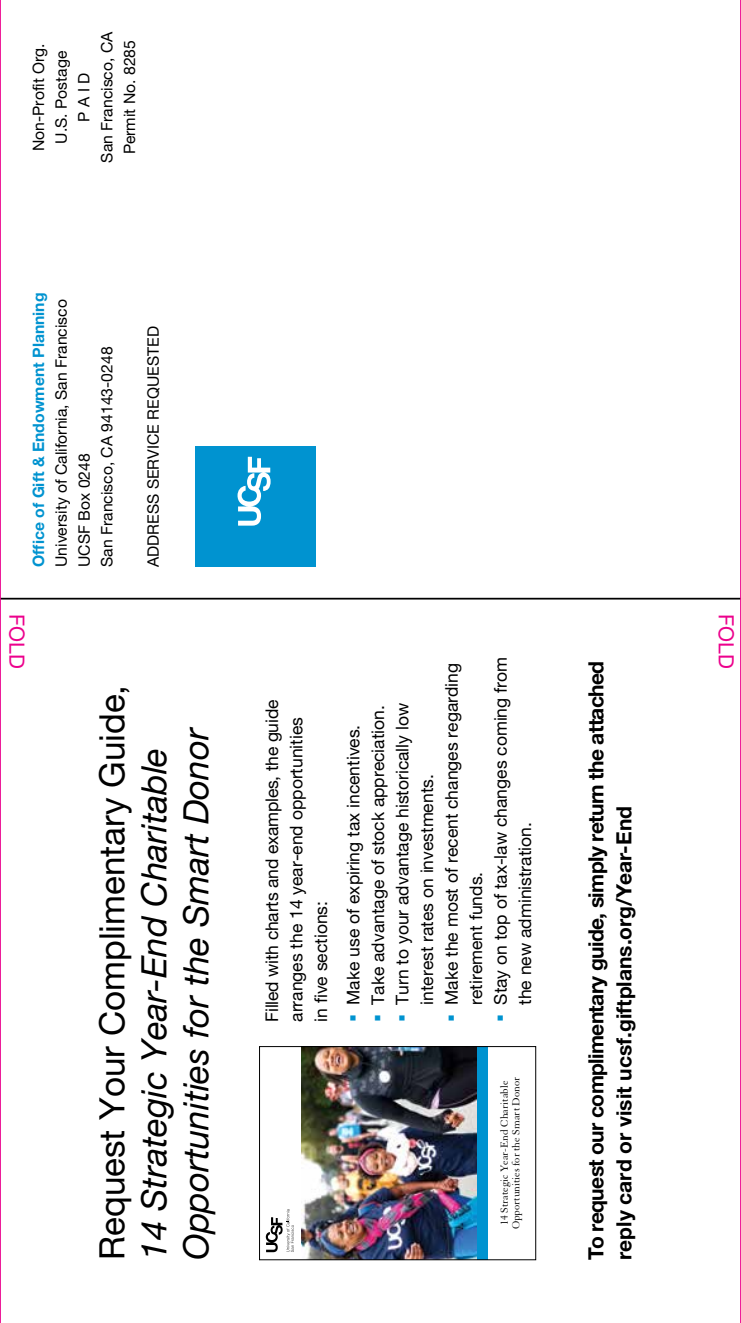
<style>
.page{position:relative;width:741px;height:1323px;background:#fff}
.page>*{position:absolute;margin:0;border:0;box-sizing:border-box;transform-origin:0 0}
.t1{font:italic 35px/42px "Helvetica Neue";letter-spacing:-.005em;color:#000}
.t2{font:35px "Helvetica Neue";color:#000}
.t3{font:700 21px/28px "Helvetica Neue";letter-spacing:-.03em;color:#000}
.t4{font:21px "Helvetica Neue";color:#ec008c}
.t5{font:17.5px/24.5px "Helvetica Neue";color:#000}
.t6{font:15.75px/22.8px "Helvetica Neue";color:#000}
.t7{font:700 15.75px "Helvetica Neue";color:#0093d0}
.t8{font:11.2px/11.9px "Granjon";color:#000;text-align:center}
.s1{color:#0093d0}
</style>
<div class="page">
<hr style="left:0;top:598px;width:740px;height:2px;background:#000">
<div style="left:476px;top:1047px;width:11px;height:213px;background:#0093d0"></div>
<svg style="left:266px;top:1209px;width:28px;height:43px"></svg>
<img style="left:302px;top:1048px;width:174px;height:210px">
<div style="left:259px;top:1046px;width:276px;height:214px;border:1px solid #000"></div>
<div style="left:195px;top:447px;width:120px;height:120px;background:#0093d0"></div>
<svg style="left:237px;top:457px;width:33px;height:69px"></svg>
<hr style="left:0;top:0;width:1px;height:1323px;background:#ec008c">
<hr style="left:739px;top:0;width:1px;height:1323px;background:#ec008c">
<p class="t6" style="left:27px;top:163px;width:133px;text-align:center;rotate:-90deg">Non-Profit Org.<br>U.S. Postage<br>P A I D<br>San Francisco, CA<br>Permit No. 8285</p>
<p class="t7" style="left:29px;top:567px;width:276px;rotate:-90deg">Office of Gift &amp; Endowment Planning</p>
<p class="t6" style="left:50px;top:567px;width:269px;rotate:-90deg">University of California, San Francisco<br>UCSF Box 0248<br>San Francisco, CA 94143-0248</p>
<p class="t6" style="left:142px;top:567px;width:242px;rotate:-90deg">ADDRESS SERVICE REQUESTED</p>
<p class="t4" style="left:29px;top:614px;width:56px;rotate:90deg">FOLD</p>
<p class="t4" style="left:738px;top:614px;width:56px;rotate:90deg">FOLD</p>
<p class="t5" style="left:439px;top:1005px;width:343px;text-indent:-17px;rotate:-90deg"><span class="s1">▪</span> Make the most of recent changes regarding retirement funds.</p>
<p class="t5" style="left:488px;top:1005px;width:349px;text-indent:-17px;rotate:-90deg"><span class="s1">▪</span> Stay on top of tax-law changes coming from the new administration.</p>
<p class="t3" style="left:581px;top:1260px;width:601px;rotate:-90deg">To request our complimentary guide, simply return the attached reply card or visit ucsf.giftplans.org/Year-End</p>
<h1 class="t2" style="left:91px;top:1260px;width:577px;rotate:-90deg">Request Your Complimentary Guide,</h1>
<p class="t5" style="left:259px;top:1022px;width:324px;rotate:-90deg">Filled with charts and examples, the guide arranges the 14 year-end opportunities in five sections:</p>
<p class="t5" style="left:365px;top:1022px;width:318px;rotate:-90deg"><span class="s1">▪</span> Take advantage of stock appreciation.</p>
<p class="t5" style="left:390px;top:1005px;width:303px;text-indent:-17px;rotate:-90deg"><span class="s1">▪</span> Turn to your advantage historically low interest rates on investments.</p>
<p class="t5" style="left:341px;top:1022px;width:299px;rotate:-90deg"><span class="s1">▪</span> Make use of expiring tax incentives.</p>
<h1 class="t1" style="left:132px;top:1260px;width:535px;rotate:-90deg">14 Strategic Year-End Charitable<br>Opportunities for the Smart Donor</h1>
<p class="t8" style="left:498px;top:1229px;width:154px;rotate:-90deg">14 Strategic Year-End Charitable<br>Opportunities for the Smart Donor</p>
</div>
